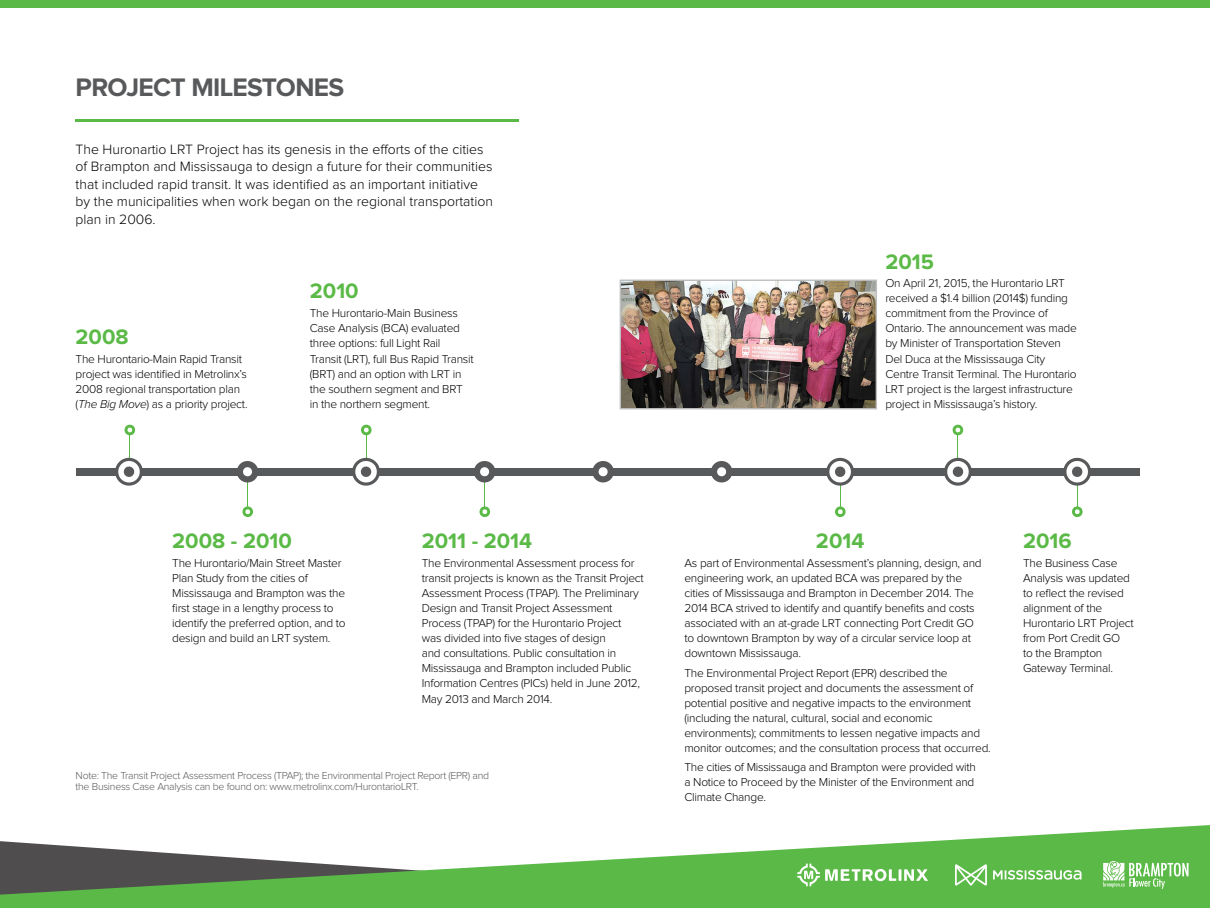
<style>
.page{position:relative;width:1210px;height:908px;background:#fff}
.page>*{position:absolute;margin:0;border:0;box-sizing:border-box;transform-origin:0 0}
.t1{font:700 26.25px "Proxima Nova";letter-spacing:-.025em;color:#58595b}
.t2{font:700 21.7px "Proxima Nova";color:#5bba47}
.t3{font:300 14px/17.5px "Proxima Nova";color:#000}
.t4{font:300 11.9px/15px "Proxima Nova";letter-spacing:-.02em;color:#000}
.t5{font:300 10.5px/10.5px "Proxima Nova";letter-spacing:-.025em;color:#58595b}
.s1{font-style:italic}
</style>
<div class="page">
<svg style="left:0;top:825px;width:1210px;height:82px;fill:#5bba47"></svg>
<div style="left:0;top:0;width:1210px;height:8px;background:#5bba47"></div>
<svg style="left:797px;top:863px;width:131px;height:22px"></svg>
<svg style="left:955px;top:864px;width:32px;height:21px"></svg>
<svg style="left:993px;top:869px;width:88px;height:10px"></svg>
<svg style="left:1103px;top:860px;width:85px;height:28px"></svg>
<hr style="left:76px;top:119px;width:443px;height:2px;background:#5bba47">
<div style="left:76px;top:468px;width:1063px;height:7px;background:#58595b"></div>
<hr style="left:1076px;top:467px;width:1px;height:44px;background:#5bba47">
<svg style="left:1072px;top:505px;width:11px;height:12px"></svg>
<hr style="left:840px;top:467px;width:1px;height:44px;background:#5bba47">
<svg style="left:835px;top:506px;width:11px;height:11px"></svg>
<hr style="left:484px;top:467px;width:1px;height:44px;background:#5bba47">
<svg style="left:479px;top:506px;width:12px;height:11px"></svg>
<hr style="left:247px;top:467px;width:1px;height:44px;background:#5bba47">
<svg style="left:242px;top:506px;width:11px;height:11px"></svg>
<hr style="left:957px;top:429px;width:1px;height:45px;background:#5bba47">
<svg style="left:952px;top:424px;width:11px;height:12px"></svg>
<hr style="left:129px;top:429px;width:1px;height:45px;background:#5bba47">
<svg style="left:124px;top:424px;width:12px;height:12px"></svg>
<hr style="left:366px;top:429px;width:1px;height:45px;background:#5bba47">
<svg style="left:361px;top:424px;width:11px;height:12px"></svg>
<svg style="left:111px;top:457px;width:36px;height:29px"></svg>
<svg style="left:348px;top:457px;width:36px;height:29px"></svg>
<svg style="left:822px;top:457px;width:36px;height:29px"></svg>
<svg style="left:1058px;top:457px;width:37px;height:29px"></svg>
<svg style="left:939px;top:457px;width:37px;height:29px"></svg>
<svg style="left:235px;top:461px;width:25px;height:22px"></svg>
<svg style="left:709px;top:461px;width:25px;height:22px"></svg>
<svg style="left:591px;top:461px;width:24px;height:22px"></svg>
<svg style="left:472px;top:461px;width:25px;height:22px"></svg>
<img style="left:621px;top:281px;width:254px;height:126px">
<div style="left:619px;top:279px;width:258px;height:130px;border:1px solid #bdbebf"></div>
<h1 class="t1" style="left:76px;top:76px;width:270px">PROJECT MILESTONES</h1>
<p class="t3" style="left:76px;top:141px;width:419px">The Huronartio LRT Project has its genesis in the efforts of the cities of Brampton and Mississauga to design a future for their communities that included rapid transit. It was identified as an important initiative by the municipalities when work began on the regional transportation plan in 2006.</p>
<h2 class="t2" style="left:76px;top:326px;width:55px">2008</h2>
<p class="t4" style="left:76px;top:351px;width:173px">The Hurontario-Main Rapid Transit project was identified in Metrolinx’s 2008 regional transportation plan (<span class="s1">The Big Move</span>) as a priority project.</p>
<h2 class="t2" style="left:310px;top:281px;width:50px">2010</h2>
<p class="t4" style="left:310px;top:306px;width:165px">The Hurontario-Main Business<br>Case Analysis (BCA) evaluated three options: full Light Rail<br>Transit (LRT), full Bus Rapid Transit (BRT) and an option with LRT in the southern segment and BRT in the northern segment.</p>
<h2 class="t2" style="left:885px;top:252px;width:50px">2015</h2>
<p class="t4" style="left:885px;top:276px;width:193px">On April 21, 2015, the Hurontario LRT received a $1.4 billion (2014$) funding commitment from the Province of Ontario. The announcement was made by Minister of Transportation Steven Del Duca at the Mississauga City Centre Transit Terminal. The Hurontario LRT project is the largest infrastructure project in Mississauga’s history.</p>
<h2 class="t2" style="left:172px;top:531px;width:121px">2008 - 2010</h2>
<h2 class="t2" style="left:422px;top:531px;width:112px">2011 - 2014</h2>
<h2 class="t2" style="left:816px;top:531px;width:50px">2014</h2>
<h2 class="t2" style="left:1023px;top:531px;width:50px">2016</h2>
<p class="t4" style="left:172px;top:555px;width:175px">The Hurontario/Main Street Master Plan Study from the cities of Mississauga and Brampton was the first stage in a lengthy process to identify the preferred option, and to design and build an LRT system.</p>
<p class="t4" style="left:422px;top:555px;width:223px">The Environmental Assessment process for transit projects is known as the Transit Project Assessment Process (TPAP). The Preliminary Design and Transit Project Assessment Process (TPAP) for the Hurontario Project was divided into five stages of design<br>and consultations. Public consultation in Mississauga and Brampton included Public Information Centres (PICs) held in June 2012, May 2013 and March 2014.</p>
<p class="t4" style="left:684px;top:555px;width:299px">As part of Environmental Assessment’s planning, design, and engineering work, an updated BCA was prepared by the cities of Mississauga and Brampton in December 2014. The 2014 BCA strived to identify and quantify benefits and costs associated with an at-grade LRT connecting Port Credit GO to downtown Brampton by way of a circular service loop at downtown Mississauga.</p>
<p class="t4" style="left:684px;top:665px;width:308px">The Environmental Project Report (EPR) described the proposed transit project and documents the assessment of potential positive and negative impacts to the environment (including the natural, cultural, social and economic environments); commitments to lessen negative impacts and monitor outcomes; and the consultation process that occurred.</p>
<p class="t4" style="left:684px;top:760px;width:293px">The cities of Mississauga and Brampton were provided with a Notice to Proceed by the Minister of the Environment and<br>Climate Change.</p>
<p class="t5" style="left:76px;top:770px;width:415px">Note: The Transit Project Assessment Process (TPAP); the Environmental Project Report (EPR) and the Business Case Analysis can be found on: www.metrolinx.com/HurontarioLRT.</p>
<p class="t4" style="left:1023px;top:556px;width:112px">The Business Case<br>Analysis was updated to reflect the revised alignment of the<br>Hurontario LRT Project from Port Credit GO<br>to the Brampton<br>Gateway Terminal.</p>
</div>
